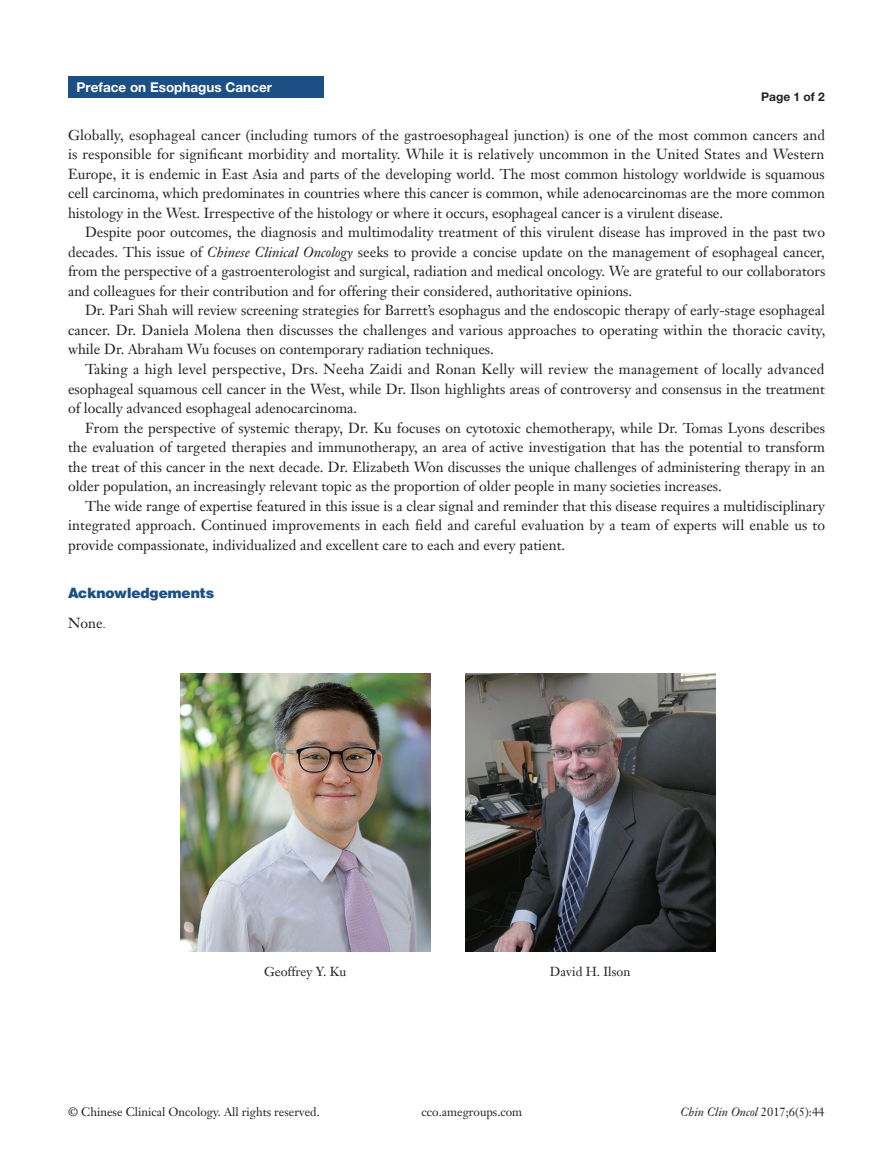
<style>
.page{position:relative;width:893px;height:1170px;background:#fff}
.page>*{position:absolute;margin:0;border:0;box-sizing:border-box;transform-origin:0 0}
.t1{font:14.25px/19.5px "Janson Text LT";color:#231f20;text-align:justify}
.t2{font:900 14.25px "Helvetica";color:#1c5085}
.t3{font:700 13.5px "Helvetica Neue LT Pro";color:#fff}
.t4{font:12.75px "Janson Text LT";color:#231f20}
.t5{font:12px "Janson Text LT";color:#231f20}
.t6{font:italic 12px "Janson Text LT";color:#231f20}
.t7{font:700 12px "Helvetica Neue LT Pro";color:#231f20}
.s1{font-style:italic}
.s2{font-family:"Adobe Song Std";font-weight:300}
.s3{font-style:normal}
</style>
<div class="page">
<div style="left:68px;top:77px;width:255px;height:21px;background:#1c5085"></div>
<img style="left:181px;top:673px;width:249px;height:278px">
<img style="left:465px;top:673px;width:250px;height:278px">
<p class="t3" style="left:77px;top:79px;width:197px">Preface on Esophagus Cancer</p>
<p class="t7" style="left:761px;top:89px;width:65px">Page 1 of 2</p>
<p class="t1" style="left:68px;top:125px;width:759px">Globally, esophageal cancer (including tumors of the gastroesophageal junction) is one of the most common cancers and is responsible for significant morbidity and mortality. While it is relatively uncommon in the United States and Western Europe, it is endemic in East Asia and parts of the developing world. The most common histology worldwide is squamous cell carcinoma, which predominates in countries where this cancer is common, while adenocarcinomas are the more common histology in the West. Irrespective of the histology or where it occurs, esophageal cancer is a virulent disease.</p>
<p class="t1" style="left:68px;top:222px;width:759px;text-indent:17px">Despite poor outcomes, the diagnosis and multimodality treatment of this virulent disease has improved in the past two decades. This issue of <span class="s1">Chinese Clinical Oncology</span> seeks to provide a concise update on the management of esophageal cancer, from the perspective of a gastroenterologist and surgical, radiation and medical oncology. We are grateful to our collaborators and colleagues for their contribution and for offering their considered, authoritative opinions.</p>
<p class="t1" style="left:68px;top:300px;width:759px;text-indent:17px">Dr. Pari Shah will review screening strategies for Barrett’s esophagus and the endoscopic therapy of early-stage esophageal cancer. Dr. Daniela Molena then discusses the challenges and various approaches to operating within the thoracic cavity, while Dr. Abraham Wu focuses on contemporary radiation techniques.</p>
<p class="t1" style="left:68px;top:359px;width:758px;text-indent:17px">Taking a high level perspective, Drs. Neeha Zaidi and Ronan Kelly will review the management of locally advanced esophageal squamous cell cancer in the West, while Dr. Ilson highlights areas of controversy and consensus in the treatment of locally advanced esophageal adenocarcinoma.</p>
<p class="t1" style="left:68px;top:417px;width:759px;text-indent:17px">From the perspective of systemic therapy, Dr. Ku focuses on cytotoxic chemotherapy, while Dr. Tomas Lyons describes the evaluation of targeted therapies and immunotherapy, an area of active investigation that has the potential to transform the treat of this cancer in the next decade. Dr. Elizabeth Won discusses the unique challenges of administering therapy in an older population, an increasingly relevant topic as the proportion of older people in many societies increases.</p>
<p class="t1" style="left:68px;top:495px;width:758px;text-indent:17px">The wide range of expertise featured in this issue is a clear signal and reminder that this disease requires a multidisciplinary integrated approach. Continued improvements in each field and careful evaluation by a team of experts will enable us to provide compassionate, individualized and excellent care to each and every patient.</p>
<p class="t2" style="left:68px;top:584px;width:148px">Acknowledgements</p>
<p class="t1" style="left:68px;top:612px;width:39px">None<span class="s2">.</span></p>
<p class="t4" style="left:264px;top:963px;width:84px">Geoffrey Y. Ku</p>
<p class="t4" style="left:550px;top:963px;width:82px">David H. Ilson</p>
<p class="t5" style="left:68px;top:1104px;width:253px">© Chinese Clinical Oncology. All rights reserved.</p>
<p class="t5" style="left:422px;top:1104px;width:102px">cco.amegroups.com</p>
<p class="t6" style="left:681px;top:1104px;width:145px">Chin Clin Oncol <span class="s3">2017;6(5):44</span></p>
</div>
